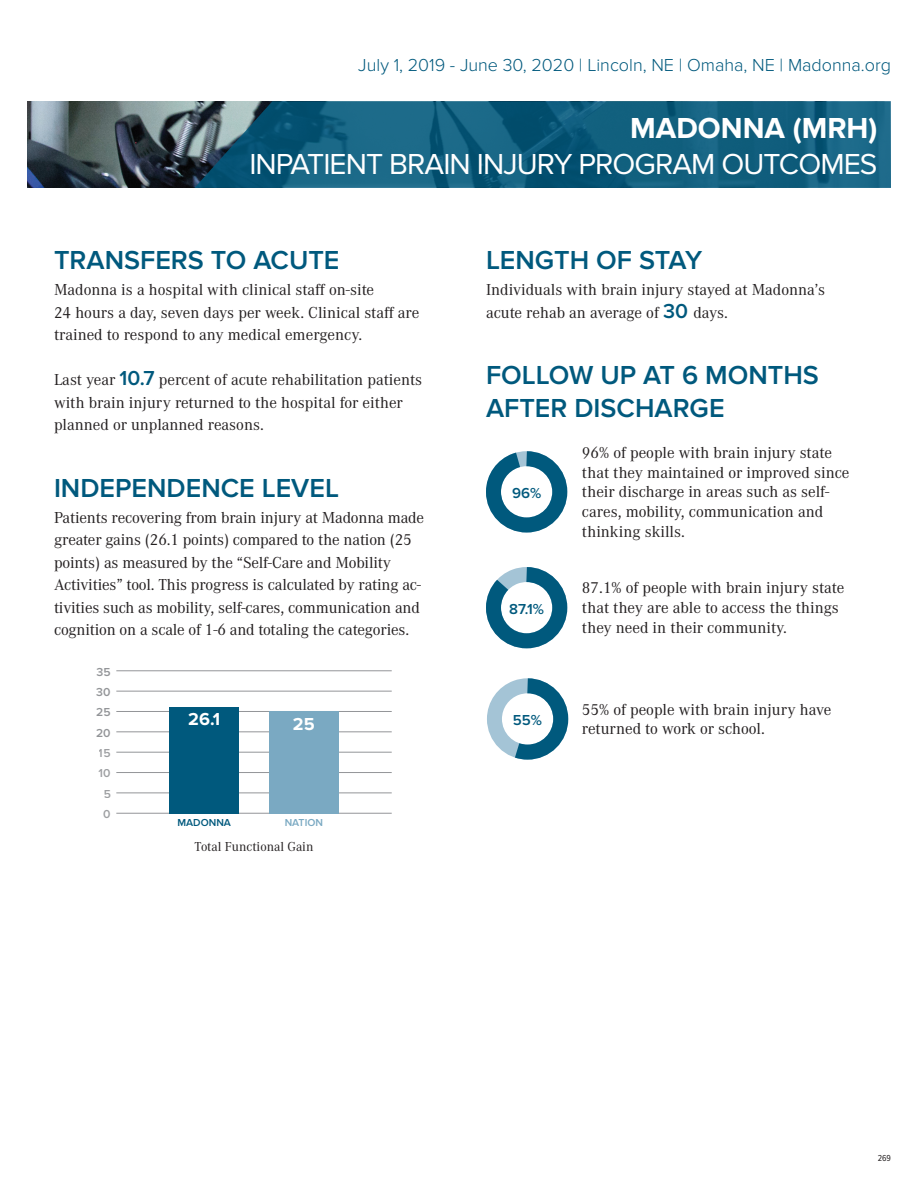
<style>
.page{position:relative;width:918px;height:1188px;background:#fff}
.page>*{position:absolute;margin:0;border:0;box-sizing:border-box;transform-origin:0 0}
.t1{font:30px/36px "Proxima Nova";letter-spacing:-.03em;color:#fff;text-align:right}
.t2{font:600 27px/32.4px "Proxima Nova";color:#00597d}
.t3{font:300 18px "Proxima Nova";color:#00597d}
.t4{font:700 18px "Proxima Nova";color:#fff}
.t5{font:16.5px/22.5px "Corporate A Pro";color:#231f20}
.t6{font:600 15px "Proxima Nova";color:#00597d}
.t7{font:13.5px "Corporate A Pro";color:#231f20}
.t8{font:600 12px/20.4px "Proxima Nova";color:#939598;text-align:right}
.t9{font:600 10.5px "Proxima Nova";color:#00597d}
.t10{font:600 10.5px "Proxima Nova";color:#7aa9c2}
.t11{font:9px "Proxima Nova Cond";color:#231f20}
.s1{font-weight:700}
.s2{font-family:"Proxima Nova";font-weight:600;font-size:21px;color:#00597d}
</style>
<div class="page">
<img style="left:27px;top:101px;width:167px;height:87px">
<svg style="left:194px;top:101px;width:697px;height:87px;background:#16607e"></svg>
<hr style="left:116px;top:711px;width:276px;height:1px;background:#939598">
<hr style="left:116px;top:691px;width:276px;height:1px;background:#939598">
<hr style="left:116px;top:731px;width:276px;height:1px;background:#939598">
<hr style="left:116px;top:752px;width:276px;height:1px;background:#939598">
<hr style="left:116px;top:772px;width:276px;height:1px;background:#939598">
<hr style="left:116px;top:793px;width:276px;height:1px;background:#939598">
<hr style="left:116px;top:813px;width:276px;height:1px;background:#939598">
<hr style="left:116px;top:670px;width:276px;height:1px;background:#939598">
<div style="left:169px;top:707px;width:70px;height:107px;background:#00597d"></div>
<div style="left:269px;top:711px;width:70px;height:103px;background:#7aa9c2"></div>
<svg style="left:487px;top:678px;width:82px;height:82px"></svg>
<svg style="left:486px;top:451px;width:82px;height:82px"></svg>
<svg style="left:486px;top:567px;width:82px;height:82px"></svg>
<p class="t3" style="left:358px;top:55px;width:534px">July 1, 2019 - June 30, 2020 | Lincoln, NE | Omaha, NE | Madonna.org</p>
<p class="t1" style="left:249px;top:111px;width:630px"><span class="s1">MADONNA (MRH)<br></span>INPATIENT BRAIN INJURY PROGRAM OUTCOMES</p>
<p class="t2" style="left:54px;top:245px;width:287px">TRANSFERS TO ACUTE</p>
<p class="t5" style="left:54px;top:278px;width:367px">Madonna is a hospital with clinical staff on-site<br>24 hours a day, seven days per week. Clinical staff are trained to respond to any medical emergency.</p>
<p class="t5" style="left:54px;top:368px;width:370px">Last year <span class="s2">10.7</span> percent of acute rehabilitation patients with brain injury returned to the hospital for either planned or unplanned reasons.</p>
<p class="t2" style="left:54px;top:472px;width:286px">INDEPENDENCE LEVEL</p>
<p class="t5" style="left:54px;top:506px;width:372px">Patients recovering from brain injury at Madonna made greater gains (26.1 points) compared to the nation (25 points) as measured by the “Self-Care and Mobility Activities” tool. This progress is calculated by rating ac&shy;tivities such as mobility, self-cares, communication and cognition on a scale of 1-6 and totaling the categories.</p>
<p class="t8" style="left:97px;top:662px;width:16px">35</p>
<p class="t8" style="left:96px;top:702px;width:16px">25</p>
<p class="t8" style="left:96px;top:723px;width:16px">20<br>15<br>10<br>5<br>0</p>
<p class="t8" style="left:96px;top:682px;width:16px">30</p>
<p class="t4" style="left:188px;top:709px;width:33px">26.1</p>
<p class="t4" style="left:293px;top:713px;width:23px">25</p>
<p class="t9" style="left:177px;top:817px;width:55px">MADONNA</p>
<p class="t10" style="left:285px;top:817px;width:40px">NATION</p>
<p class="t7" style="left:195px;top:837px;width:120px">Total Functional Gain</p>
<p class="t2" style="left:486px;top:245px;width:218px">LENGTH OF STAY</p>
<p class="t5" style="left:486px;top:278px;width:341px">Individuals with brain injury stayed at Madonna’s acute rehab an average of <span class="s2">30</span> days.</p>
<p class="t2" style="left:486px;top:360px;width:335px">FOLLOW UP AT 6 MONTHS<br>AFTER DISCHARGE</p>
<p class="t6" style="left:512px;top:484px;width:31px">96%</p>
<p class="t6" style="left:509px;top:600px;width:36px">87.1%</p>
<p class="t6" style="left:513px;top:711px;width:31px">55%</p>
<p class="t5" style="left:582px;top:442px;width:269px;line-height:19.8px">96% of people with brain injury state that they maintained or improved since their discharge in areas such as self&shy;cares, mobility, communication and thinking skills.</p>
<p class="t5" style="left:582px;top:577px;width:264px;line-height:19.8px">87.1% of people with brain injury state that they are able to access the things they need in their community.</p>
<p class="t5" style="left:582px;top:699px;width:251px;line-height:19.8px">55% of people with brain injury have returned to work or school.</p>
<p class="t11" style="left:878px;top:1151px;width:15px">269</p>
</div>
